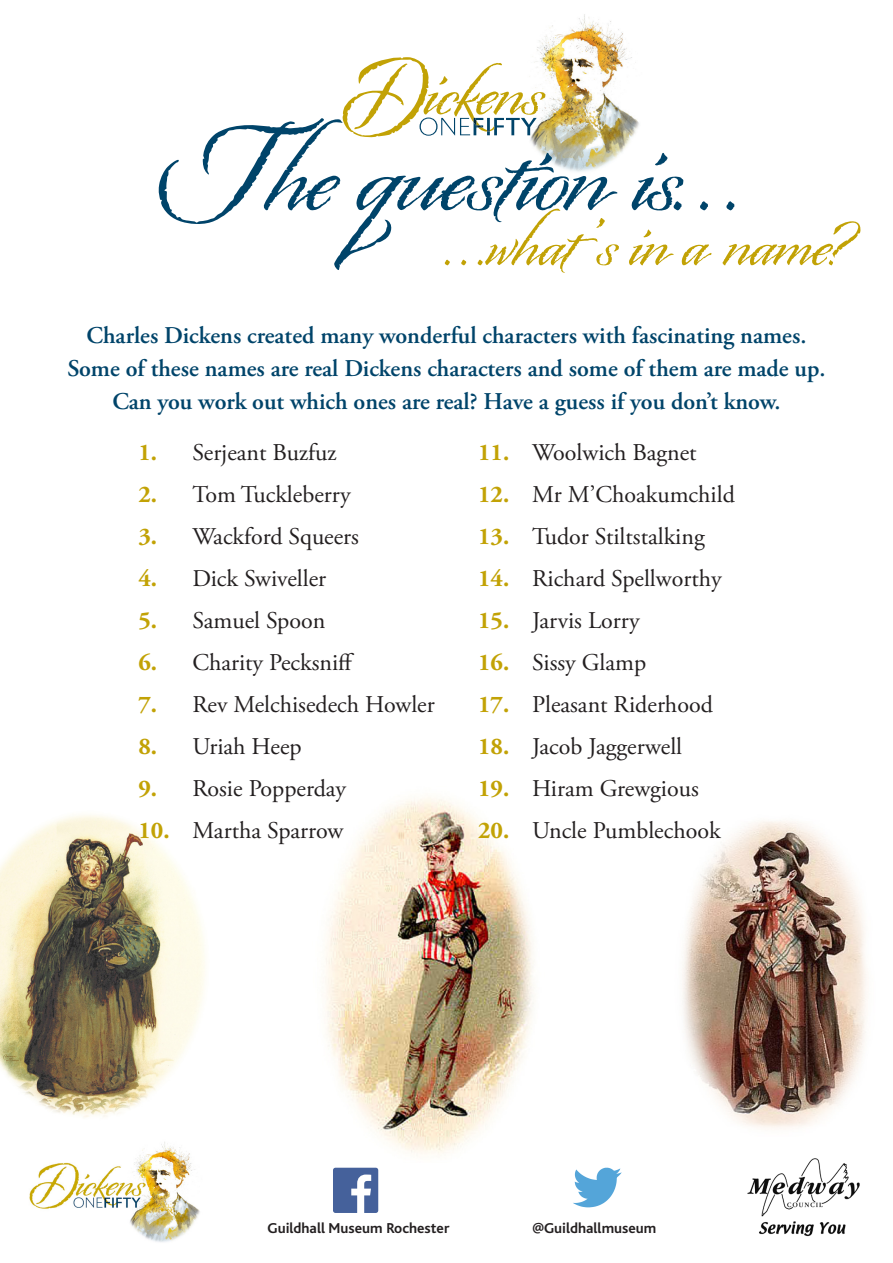
<style>
.page{position:relative;width:893px;height:1263px;background:#fff}
.page>*{position:absolute;margin:0;border:0;box-sizing:border-box;transform-origin:0 0}
.t1{font:75px "Origins";color:#c2a205}
.t2{font:24px "Adobe Garamond Pro";color:#231f20}
.t3{font:600 24px "Adobe Garamond Pro";color:#00446a}
.t4{font:700 15px "Bliss";color:#231f20}
.s1{font-weight:700;color:#c2a205}
</style>
<div class="page">
<img style="left:325px;top:797px;width:209px;height:358px">
<img style="left:682px;top:821px;width:185px;height:307px">
<img style="left:0;top:815px;width:205px;height:303px">
<img style="left:537px;top:14px;width:102px;height:141px">
<svg style="left:158px;top:57px;width:460px;height:213px"></svg>
<svg style="left:631px;top:153px;width:52px;height:58px"></svg>
<svg style="left:700px;top:201px;width:8px;height:10px"></svg>
<svg style="left:726px;top:201px;width:9px;height:10px"></svg>
<img style="left:747px;top:1158px;width:113px;height:79px">
<img style="left:29px;top:1142px;width:171px;height:100px">
<svg style="left:333px;top:1168px;width:45px;height:45px"></svg>
<svg style="left:573px;top:1168px;width:49px;height:39px"></svg>
<p class="t1" style="left:446px;top:195px;width:406px">. . .what ’s in a name?</p>
<p class="t3" style="left:86px;top:321px;width:722px">Charles Dickens created many wonderful characters with fascinating names.</p>
<p class="t3" style="left:67px;top:354px;width:760px">Some of these names are real Dickens characters and some of them are made up.</p>
<p class="t3" style="left:112px;top:387px;width:670px">Can you work out which ones are real? Have a guess if you don’t know.</p>
<p class="t2" style="left:138px;top:438px;width:200px"><span class="s1">1.</span> Serjeant Buzfuz</p>
<p class="t2" style="left:138px;top:480px;width:214px"><span class="s1">2.</span> Tom Tuckleberry</p>
<p class="t2" style="left:138px;top:522px;width:222px"><span class="s1">3.</span> Wackford Squeers</p>
<p class="t2" style="left:138px;top:564px;width:189px"><span class="s1">4.</span> Dick Swiveller</p>
<p class="t2" style="left:138px;top:606px;width:189px"><span class="s1">5.</span> Samuel Spoon</p>
<p class="t2" style="left:138px;top:648px;width:217px"><span class="s1">6.</span> Charity Pecksniff</p>
<p class="t2" style="left:138px;top:690px;width:298px"><span class="s1">7.</span> Rev Melchisedech Howler</p>
<p class="t2" style="left:138px;top:732px;width:165px"><span class="s1">8.</span> Uriah Heep</p>
<p class="t2" style="left:138px;top:774px;width:209px"><span class="s1">9.</span> Rosie Popperday</p>
<p class="t2" style="left:138px;top:816px;width:206px"><span class="s1">10.</span> Martha Sparrow</p>
<p class="t2" style="left:478px;top:438px;width:220px"><span class="s1">11.</span> Woolwich Bagnet</p>
<p class="t2" style="left:478px;top:480px;width:258px"><span class="s1">12.</span> Mr M’Choakumchild</p>
<p class="t2" style="left:478px;top:522px;width:228px"><span class="s1">13.</span> Tudor Stiltstalking</p>
<p class="t2" style="left:478px;top:564px;width:245px"><span class="s1">14.</span> Richard Spellworthy</p>
<p class="t2" style="left:478px;top:606px;width:163px"><span class="s1">15.</span> Jarvis Lorry</p>
<p class="t2" style="left:478px;top:648px;width:170px"><span class="s1">16.</span> Sissy Glamp</p>
<p class="t2" style="left:478px;top:690px;width:236px"><span class="s1">17.</span> Pleasant Riderhood</p>
<p class="t2" style="left:478px;top:732px;width:206px"><span class="s1">18.</span> Jacob Jaggerwell</p>
<p class="t2" style="left:478px;top:774px;width:222px"><span class="s1">19.</span> Hiram Grewgious</p>
<p class="t2" style="left:478px;top:816px;width:244px"><span class="s1">20.</span> Uncle Pumblechook</p>
<p class="t4" style="left:267px;top:1220px;width:184px">Guildhall Museum Rochester</p>
<p class="t4" style="left:532px;top:1220px;width:125px">@Guildhallmuseum</p>
</div>
